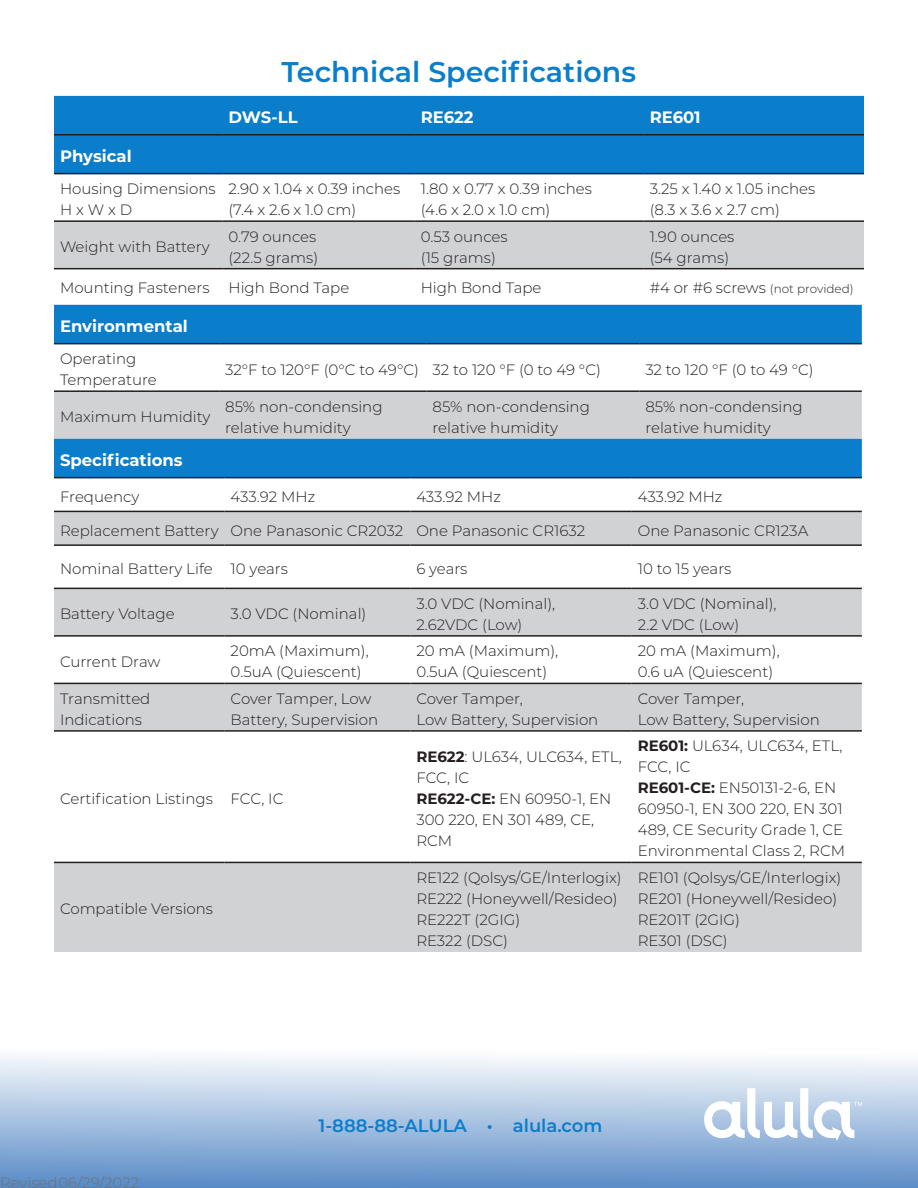
<style>
.page{position:relative;width:918px;height:1188px;background:#fff}
.page>*{position:absolute;margin:0;border:0;box-sizing:border-box;transform-origin:0 0}
.H1_-Product_name{font:600 28.5px "Montserrat";color:#0a7eca}
.t1{font:600 18px "Montserrat";color:#0a7eca}
.Table_header{font:700 16.5px "Montserrat";color:#fff}
.t2{font:300 15px/21px "Montserrat";color:#231f20}
.t3{font:300 15px "Montserrat";color:#717271}
.t4{font:300 12px "Montserrat";color:#231f20}
.s1{font-size:15px}
.s2{font-weight:700}
</style>
<div class="page">
<div style="left:0;top:1048px;width:918px;height:140px;background:linear-gradient(to bottom,#fff,#5a8cc7)"></div>
<svg style="left:698px;top:1088px;width:164px;height:53px"></svg>
<div style="left:54px;top:96px;width:810px;height:77px;background:#0a7eca"></div>
<div style="left:54px;top:222px;width:810px;height:46px;background:#d1d2d4"></div>
<hr style="left:54px;top:134px;width:168px;height:2px;background:#231f20">
<hr style="left:222px;top:134px;width:193px;height:2px;background:#231f20">
<hr style="left:415px;top:134px;width:229px;height:2px;background:#231f20">
<hr style="left:644px;top:134px;width:220px;height:2px;background:#231f20">
<hr style="left:54px;top:173px;width:168px;height:1px;background:#231f20">
<hr style="left:222px;top:173px;width:193px;height:1px;background:#231f20">
<hr style="left:415px;top:173px;width:229px;height:1px;background:#231f20">
<hr style="left:644px;top:173px;width:220px;height:1px;background:#231f20">
<hr style="left:54px;top:220px;width:168px;height:2px;background:#231f20">
<hr style="left:222px;top:220px;width:193px;height:2px;background:#231f20">
<hr style="left:415px;top:220px;width:229px;height:2px;background:#231f20">
<hr style="left:644px;top:220px;width:220px;height:2px;background:#231f20">
<hr style="left:54px;top:268px;width:168px;height:1px;background:#231f20">
<hr style="left:222px;top:268px;width:193px;height:1px;background:#231f20">
<hr style="left:415px;top:268px;width:229px;height:1px;background:#231f20">
<hr style="left:644px;top:268px;width:220px;height:1px;background:#231f20">
<div style="left:54px;top:305px;width:808px;height:38px;background:#0a7eca"></div>
<hr style="left:54px;top:343px;width:165px;height:1px;background:#231f20">
<hr style="left:219px;top:343px;width:208px;height:1px;background:#231f20">
<hr style="left:427px;top:343px;width:212px;height:1px;background:#231f20">
<hr style="left:639px;top:343px;width:223px;height:1px;background:#231f20">
<hr style="left:54px;top:390px;width:165px;height:2px;background:#231f20">
<hr style="left:219px;top:390px;width:208px;height:2px;background:#231f20">
<hr style="left:427px;top:390px;width:212px;height:2px;background:#231f20">
<hr style="left:639px;top:390px;width:223px;height:2px;background:#231f20">
<svg style="left:54px;top:391px;width:808px;height:86px;background:#76aacd"></svg>
<svg style="left:54px;top:512px;width:808px;height:440px;fill:#d2d3d5"></svg>
<hr style="left:54px;top:477px;width:171px;height:1px;background:#231f20">
<hr style="left:225px;top:477px;width:185px;height:1px;background:#231f20">
<hr style="left:410px;top:477px;width:222px;height:1px;background:#231f20">
<hr style="left:632px;top:477px;width:230px;height:1px;background:#231f20">
<hr style="left:54px;top:511px;width:171px;height:1px;background:#231f20">
<hr style="left:225px;top:511px;width:185px;height:1px;background:#231f20">
<hr style="left:410px;top:511px;width:222px;height:1px;background:#231f20">
<hr style="left:632px;top:511px;width:230px;height:1px;background:#231f20">
<hr style="left:54px;top:544px;width:171px;height:2px;background:#231f20">
<hr style="left:225px;top:544px;width:185px;height:2px;background:#231f20">
<hr style="left:410px;top:544px;width:222px;height:2px;background:#231f20">
<hr style="left:632px;top:544px;width:230px;height:2px;background:#231f20">
<hr style="left:54px;top:588px;width:171px;height:1px;background:#231f20">
<hr style="left:225px;top:588px;width:185px;height:1px;background:#231f20">
<hr style="left:410px;top:588px;width:222px;height:1px;background:#231f20">
<hr style="left:632px;top:588px;width:230px;height:1px;background:#231f20">
<hr style="left:54px;top:635px;width:171px;height:2px;background:#231f20">
<hr style="left:225px;top:635px;width:185px;height:2px;background:#231f20">
<hr style="left:410px;top:635px;width:222px;height:2px;background:#231f20">
<hr style="left:632px;top:635px;width:230px;height:2px;background:#231f20">
<hr style="left:54px;top:683px;width:171px;height:1px;background:#231f20">
<hr style="left:225px;top:683px;width:185px;height:1px;background:#231f20">
<hr style="left:410px;top:683px;width:222px;height:1px;background:#231f20">
<hr style="left:632px;top:683px;width:230px;height:1px;background:#231f20">
<hr style="left:54px;top:730px;width:171px;height:2px;background:#231f20">
<hr style="left:225px;top:730px;width:185px;height:2px;background:#231f20">
<hr style="left:410px;top:730px;width:222px;height:2px;background:#231f20">
<hr style="left:632px;top:730px;width:230px;height:2px;background:#231f20">
<hr style="left:54px;top:862px;width:171px;height:1px;background:#231f20">
<hr style="left:225px;top:862px;width:185px;height:1px;background:#231f20">
<hr style="left:410px;top:862px;width:222px;height:1px;background:#231f20">
<hr style="left:632px;top:862px;width:230px;height:1px;background:#231f20">
<p class="H1_-Product_name" style="left:281px;top:51px;width:356px">Technical Specifications</p>
<p class="Table_header" style="left:228px;top:106px;width:71px">DWS-LL</p>
<p class="Table_header" style="left:421px;top:106px;width:55px">RE622</p>
<p class="Table_header" style="left:650px;top:106px;width:53px">RE601</p>
<p class="Table_header" style="left:60px;top:144px;width:73px">Physical</p>
<p class="t2" style="left:60px;top:178px;width:157px">Housing Dimensions<br>H x W x D</p>
<p class="t2" style="left:228px;top:178px;width:173px">2.90 x 1.04 x 0.39 inches (7.4 x 2.6 x 1.0 cm)</p>
<p class="t2" style="left:421px;top:178px;width:173px">1.80 x 0.77 x 0.39 inches (4.6 x 2.0 x 1.0 cm)</p>
<p class="t2" style="left:650px;top:178px;width:167px">3.25 x 1.40 x 1.05 inches (8.3 x 3.6 x 2.7 cm)</p>
<p class="t2" style="left:60px;top:236px;width:151px">Weight with Battery</p>
<p class="t2" style="left:228px;top:225px;width:91px">0.79 ounces (22.5 grams)</p>
<p class="t2" style="left:421px;top:225px;width:88px">0.53 ounces</p>
<p class="t2" style="left:650px;top:225px;width:86px">1.90 ounces</p>
<p class="t2" style="left:650px;top:246px;width:81px">(54 grams)</p>
<p class="t2" style="left:421px;top:246px;width:77px">(15 grams)</p>
<p class="t2" style="left:60px;top:277px;width:151px">Mounting Fasteners</p>
<p class="t2" style="left:228px;top:277px;width:122px">High Bond Tape</p>
<p class="t2" style="left:421px;top:277px;width:122px">High Bond Tape</p>
<p class="t4" style="left:650px;top:280px;width:206px"><span class="s1">#4 or #6 screws</span> (not provided)</p>
<p class="Table_header" style="left:60px;top:314px;width:129px">Environmental</p>
<p class="t2" style="left:60px;top:348px;width:98px">Operating<br>Temperature</p>
<p class="t2" style="left:225px;top:358px;width:195px">32°F to 120°F (0°C to 49°C)</p>
<p class="t2" style="left:433px;top:358px;width:170px">32 to 120 °F (0 to 49 °C)</p>
<p class="t2" style="left:645px;top:358px;width:170px">32 to 120 °F (0 to 49 °C)</p>
<p class="t2" style="left:60px;top:406px;width:152px">Maximum Humidity</p>
<p class="t2" style="left:225px;top:395px;width:159px">85% non-condensing relative humidity</p>
<p class="t2" style="left:433px;top:395px;width:159px">85% non-condensing relative humidity</p>
<p class="t2" style="left:645px;top:395px;width:159px">85% non-condensing</p>
<p class="t2" style="left:645px;top:416px;width:127px">relative humidity</p>
<p class="Table_header" style="left:60px;top:448px;width:124px">Specifications</p>
<p class="t2" style="left:60px;top:485px;width:81px">Frequency</p>
<p class="t2" style="left:231px;top:485px;width:86px">433.92 MHz</p>
<p class="t2" style="left:416px;top:485px;width:86px">433.92 MHz</p>
<p class="t2" style="left:638px;top:485px;width:86px">433.92 MHz</p>
<p class="t2" style="left:60px;top:519px;width:160px">Replacement Battery</p>
<p class="t2" style="left:231px;top:519px;width:174px">One Panasonic CR2032</p>
<p class="t2" style="left:416px;top:519px;width:170px">One Panasonic CR1632</p>
<p class="t2" style="left:638px;top:519px;width:172px">One Panasonic CR123A</p>
<p class="t2" style="left:60px;top:558px;width:154px">Nominal Battery Life</p>
<p class="t2" style="left:231px;top:558px;width:59px">10 years</p>
<p class="t2" style="left:416px;top:558px;width:53px">6 years</p>
<p class="t2" style="left:638px;top:558px;width:95px">10 to 15 years</p>
<p class="t2" style="left:60px;top:603px;width:116px">Battery Voltage</p>
<p class="t2" style="left:231px;top:603px;width:137px">3.0 VDC (Nominal)</p>
<p class="t2" style="left:416px;top:593px;width:140px">3.0 VDC (Nominal),<br>2.62VDC (Low)</p>
<p class="t2" style="left:638px;top:593px;width:140px">3.0 VDC (Nominal),</p>
<p class="t2" style="left:638px;top:614px;width:103px">2.2 VDC (Low)</p>
<p class="t2" style="left:60px;top:651px;width:102px">Current Draw</p>
<p class="t2" style="left:231px;top:640px;width:140px">20mA (Maximum),<br>0.5uA (Quiescent)</p>
<p class="t2" style="left:416px;top:640px;width:143px">20 mA (Maximum),<br>0.5uA (Quiescent)</p>
<p class="t2" style="left:638px;top:640px;width:143px">20 mA (Maximum),<br>0.6 uA (Quiescent)</p>
<p class="t2" style="left:60px;top:688px;width:92px">Transmitted<br>Indications</p>
<p class="t2" style="left:231px;top:688px;width:149px">Cover Tamper, Low<br>Battery, Supervision</p>
<p class="t2" style="left:416px;top:688px;width:184px">Cover Tamper,<br>Low Battery, Supervision</p>
<p class="t2" style="left:638px;top:688px;width:184px">Cover Tamper,<br>Low Battery, Supervision</p>
<p class="t2" style="left:60px;top:788px;width:154px">Certification Listings</p>
<p class="t2" style="left:231px;top:788px;width:54px">FCC, IC</p>
<p class="t2" style="left:60px;top:898px;width:155px">Compatible Versions</p>
<p class="t2" style="left:416px;top:746px;width:207px"><span class="s2">RE622</span>: UL634, ULC634, ETL,<br>FCC, IC<br><span class="s2">RE622-CE:</span> EN 60950-1, EN<br>300 220, EN 301 489, CE,<br>RCM</p>
<p class="t2" style="left:638px;top:735px;width:209px"><span class="s2">RE601:</span> UL634, ULC634, ETL,<br>FCC, IC<br><span class="s2">RE601-CE:</span> EN50131-2-6, EN<br>60950-1, EN 300 220, EN 301<br>489, CE Security Grade 1, CE<br>Environmental Class 2, RCM</p>
<p class="t2" style="left:416px;top:867px;width:207px">RE122 (Qolsys/GE/Interlogix)</p>
<p class="t2" style="left:416px;top:888px;width:203px">RE222 (Honeywell/Resideo)</p>
<p class="t2" style="left:416px;top:909px;width:105px">RE222T (2GIG)</p>
<p class="t2" style="left:416px;top:930px;width:93px">RE322 (DSC)</p>
<p class="t2" style="left:638px;top:867px;width:205px">RE101 (Qolsys/GE/Interlogix)</p>
<p class="t2" style="left:638px;top:888px;width:201px">RE201 (Honeywell/Resideo)</p>
<p class="t2" style="left:638px;top:909px;width:104px">RE201T (2GIG)</p>
<p class="t2" style="left:638px;top:930px;width:91px">RE301 (DSC)</p>
<p class="t3" style="left:0;top:1172px;width:141px">Revised 06/29/2022</p>
<p class="t1" style="left:319px;top:1112px;width:285px">1-888-88-ALULA • alula.com</p>
</div>
